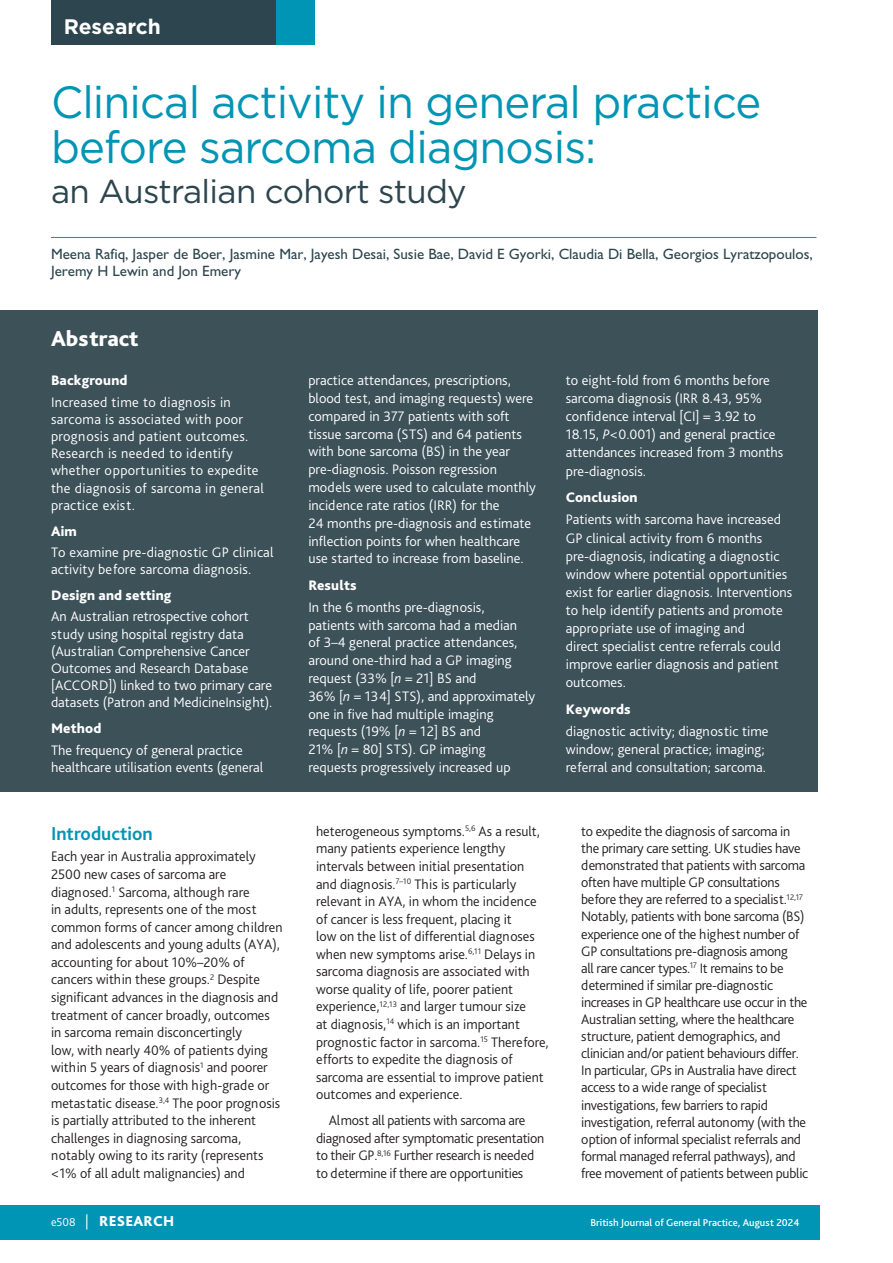
<style>
.page{position:relative;width:893px;height:1263px;background:#fff}
.page>*{position:absolute;margin:0;border:0;box-sizing:border-box;transform-origin:0 0}
.t1{font:45px/45px "Gotham";letter-spacing:-.02em;color:#0095b4}
.t2{font:33px "Gotham";letter-spacing:-.02em;color:#2c454e}
.t3{font:800 22.5px "Bliss Pro";color:#fff}
.t4{font:700 21px "Gotham";color:#fff}
.t5{font:700 19.5px "Bliss Pro";color:#0095b4}
.t6{font:15px/16.5px "Gill Sans";color:#2c454e}
.t7{font:800 15px "Bliss Pro";letter-spacing:.015em;color:#fff}
.t8{font:300 14.4px/17.9px "Bliss Pro";color:#fff}
.t9{font:300 14.4px/17.5px "Bliss Pro";color:#231f20}
.t10{font:300 14.4px/17.1px "Bliss Pro";letter-spacing:-.02em;color:#231f20}
.t11{font:300 14.4px/17.2px "Bliss Pro";letter-spacing:.02em;color:#fff}
.t12{font:800 14.4px "Bliss Pro";letter-spacing:.01em;color:#fff}
.t13{font:500 10.5px "Bliss Pro";color:#fff}
.s1{font-style:italic}
.s2{font-weight:300;font-size:12px}
.s3{font-weight:300}
</style>
<div class="page">
<div style="left:51px;top:0;width:225px;height:45px;background:#2c454e"></div>
<div style="left:276px;top:0;width:39px;height:45px;background:#0095b4"></div>
<hr style="left:51px;top:237px;width:765px;height:1px;background:#0095b4">
<div style="left:0;top:310px;width:817px;height:482px;background:#3d5159"></div>
<div style="left:0;top:1205px;width:819px;height:34px;background:#0095b4"></div>
<h3 class="t4" style="left:64px;top:13px;width:99px">Research</h3>
<h1 class="t1" style="left:51px;top:79px;width:712px">Clinical activity in general practice before sarcoma diagnosis:</h1>
<h2 class="t2" style="left:51px;top:170px;width:417px">an Australian cohort study</h2>
<p class="t6" style="left:51px;top:246px;width:763px">Meena Rafiq, Jasper de Boer, Jasmine Mar, Jayesh Desai, Susie Bae, David E Gyorki, Claudia Di Bella, Georgios Lyratzopoulos,<br>Jeremy H Lewin and Jon Emery</p>
<h3 class="t3" style="left:51px;top:324px;width:89px">Abstract</h3>
<p class="t12" style="left:51px;top:371px;width:78px">Background</p>
<p class="t11" style="left:51px;top:393px;width:215px">Increased time to diagnosis in sarcoma is associated with poor prognosis and patient outcomes.<br>Research is needed to identify whether opportunities to expedite the diagnosis of sarcoma in general practice exist.</p>
<p class="t12" style="left:51px;top:522px;width:27px">Aim</p>
<p class="t8" style="left:51px;top:543px;width:224px;line-height:17.2px">To examine pre-diagnostic GP clinical activity before sarcoma diagnosis.</p>
<p class="t12" style="left:51px;top:586px;width:122px">Design and setting</p>
<p class="t8" style="left:51px;top:608px;width:223px;line-height:17.2px">An Australian retrospective cohort study using hospital registry data (Australian Comprehensive Cancer Outcomes and Research Database [ACCORD]) linked to two primary care datasets (Patron and MedicineInsight).</p>
<p class="t12" style="left:51px;top:719px;width:52px">Method</p>
<p class="t8" style="left:51px;top:741px;width:214px;line-height:17.2px">The frequency of general practice healthcare utilisation events (general</p>
<h3 class="t5" style="left:51px;top:821px;width:103px">Introduction</h3>
<p class="t9" style="left:51px;top:847px;width:233px">Each year in Australia approximately 2500 new cases of sarcoma are diagnosed.<sup>1</sup> Sarcoma, although rare<br>in adults, represents one of the most common forms of cancer among children and adolescents and young adults (AYA), accounting for about 10%–20% of cancers within these groups.<sup>2</sup> Despite significant advances in the diagnosis and treatment of cancer broadly, outcomes in sarcoma remain disconcertingly<br>low, with nearly 40% of patients dying within 5 years of diagnosis<sup>1</sup> and poorer outcomes for those with high-grade or metastatic disease.<sup>3,4</sup> The poor prognosis is partially attributed to the inherent challenges in diagnosing sarcoma, notably owing to its rarity (represents &lt;1% of all adult malignancies) and</p>
<p class="t8" style="left:308px;top:371px;width:229px">practice attendances, prescriptions, blood test, and imaging requests) were compared in 377 patients with soft tissue sarcoma (STS) and 64 patients with bone sarcoma (BS) in the year pre-diagnosis. Poisson regression models were used to calculate monthly incidence rate ratios (IRR) for the<br>24 months pre-diagnosis and estimate inflection points for when healthcare use started to increase from baseline.</p>
<p class="t12" style="left:308px;top:576px;width:50px">Results</p>
<p class="t8" style="left:308px;top:598px;width:228px">In the 6 months pre-diagnosis,<br>patients with sarcoma had a median<br>of 3–4 general practice attendances, around one-third had a GP imaging request (33% [<span class="s1">n</span> = 21] BS and<br>36% [<span class="s1">n</span> = 134] STS), and approximately one in five had multiple imaging requests (19% [<span class="s1">n</span> = 12] BS and<br>21% [<span class="s1">n</span> = 80] STS). GP imaging requests progressively increased up</p>
<p class="t8" style="left:566px;top:371px;width:219px">to eight-fold from 6 months before sarcoma diagnosis (IRR 8.43, 95% confidence interval [CI] = 3.92 to<br>18.15, <span class="s1">P</span>&lt;0.001) and general practice attendances increased from 3 months pre-diagnosis.</p>
<p class="t12" style="left:566px;top:488px;width:73px">Conclusion</p>
<p class="t8" style="left:566px;top:510px;width:228px">Patients with sarcoma have increased GP clinical activity from 6 months pre-diagnosis, indicating a diagnostic window where potential opportunities exist for earlier diagnosis. Interventions to help identify patients and promote appropriate use of imaging and<br>direct specialist centre referrals could improve earlier diagnosis and patient outcomes.</p>
<p class="t12" style="left:566px;top:700px;width:66px">Keywords</p>
<p class="t8" style="left:566px;top:722px;width:204px">diagnostic activity; diagnostic time window; general practice; imaging; referral and consultation; sarcoma.</p>
<p class="t9" style="left:316px;top:822px;width:234px">heterogeneous symptoms.<sup>5,6</sup> As a result, many patients experience lengthy intervals between initial presentation<br>and diagnosis.<sup>7–10</sup> This is particularly relevant in AYA, in whom the incidence of cancer is less frequent, placing it<br>low on the list of differential diagnoses when new symptoms arise.<sup>6,11</sup> Delays in sarcoma diagnosis are associated with worse quality of life, poorer patient experience,<sup>12,13</sup> and larger tumour size<br>at diagnosis,<sup>14</sup> which is an important prognostic factor in sarcoma.<sup>15</sup> Therefore, efforts to expedite the diagnosis of sarcoma are essential to improve patient outcomes and experience.</p>
<p class="t10" style="left:316px;top:1111px;width:230px;line-height:17.5px;text-indent:13px">Almost all patients with sarcoma are diagnosed after symptomatic presentation to their GP.<sup>8,16</sup> Further research is needed to determine if there are opportunities</p>
<p class="t10" style="left:581px;top:822px;width:229px">to expedite the diagnosis of sarcoma in the primary care setting. UK studies have demonstrated that patients with sarcoma often have multiple GP consultations before they are referred to a specialist.<sup>12,17<br></sup>Notably, patients with bone sarcoma (BS) experience one of the highest number of GP consultations pre-diagnosis among<br>all rare cancer types.<sup>17</sup> It remains to be determined if similar pre-diagnostic increases in GP healthcare use occur in the Australian setting, where the healthcare structure, patient demographics, and clinician and/or patient behaviours differ.<br>In particular, GPs in Australia have direct access to a wide range of specialist investigations, few barriers to rapid investigation, referral autonomy (with the option of informal specialist referrals and formal managed referral pathways), and free movement of patients between public</p>
<p class="t7" style="left:51px;top:1211px;width:125px"><span class="s2">e508</span> <span class="s3">|</span> RESEARCH</p>
<p class="t13" style="left:590px;top:1216px;width:211px">British Journal of General Practice, August 2024</p>
</div>
